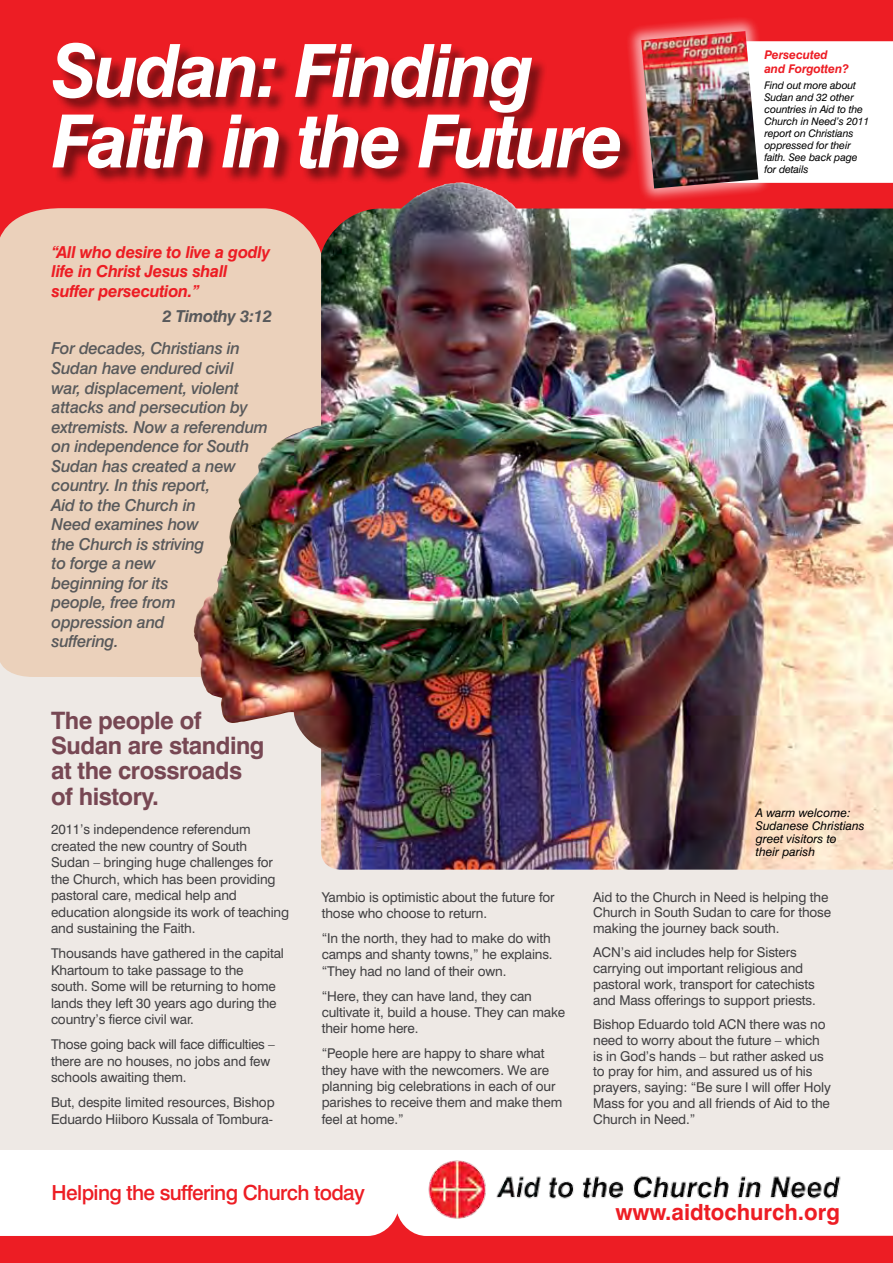
<style>
.page{position:relative;width:893px;height:1263px;background:#fff}
.page>*{position:absolute;margin:0;border:0;box-sizing:border-box;transform-origin:0 0}
.t1{font:italic 700 73.5px/70.5px "Swiss 721 BT";letter-spacing:-.04em;color:#fff}
.t2{font:700 24px/25.2px "Swiss 721 BT";letter-spacing:-.02em;color:#774753}
.t3{font:700 22.35px "Swiss 721 BT";color:#ed1d24}
.t4{font:500 20.85px "Swiss 721 BT";letter-spacing:-.03em;color:#ed1d24}
.t5{font:italic 500 16.5px/19.5px "Swiss 721 BT";letter-spacing:-.02em;color:#58595b}
.t6{font:italic 700 16.5px/19.5px "Swiss 721 BT";letter-spacing:-.02em;color:#ed1d24}
.t7{font:italic 700 16.5px "Swiss 721 BT";letter-spacing:-.02em;color:#58595b}
.t8{font:13.5px/16.5px "Swiss 721 BT";letter-spacing:-.01em;color:#414042}
.t9{font:italic 12px/13.2px "Swiss 721 BT";color:#000}
.t10{font:italic 700 12px/13.5px "Swiss 721 BT";letter-spacing:-.01em;color:#ed1d24}
.t11{font:italic 10.5px/12px "Swiss 721 BT";letter-spacing:-.01em;color:#000}
</style>
<div class="page">
<div style="left:0;top:196px;width:893px;height:954px;background:#eee9e5"></div>
<div style="left:0;top:135px;width:402px;height:542px;background:#ebd1bb"></div>
<img style="left:321px;top:254px;width:572px;height:616px">
<img style="left:428px;top:1160px;width:413px;height:53px">
<svg style="left:0;top:1213px;width:893px;height:50px"></svg>
<svg style="left:0;top:0;width:893px;height:254px;background:#c94a4a"></svg>
<div style="left:53px;top:44px;width:584px;height:141px;background:#000;opacity:.5"></div>
<img style="left:194px;top:182px;width:267px;height:461px">
<svg style="left:624px;top:13px;width:269px;height:193px"></svg>
<img style="left:641px;top:31px;width:117px;height:158px">
<svg style="left:0;top:663px;width:28px;height:14px"></svg>
<h1 class="t1" style="left:52px;top:35px;width:574px">Sudan: Finding<br>Faith in the Future</h1>
<p class="t6" style="left:52px;top:242px;width:220px">“All who desire to live a godly life in Christ Jesus shall suffer persecution.”</p>
<p class="t7" style="left:162px;top:306px;width:111px">2 Timothy 3:12</p>
<p class="t5" style="left:52px;top:339px;width:218px">For decades, Christians in<br>Sudan have endured civil<br>war, displacement, violent attacks and persecution by extremists. Now a referendum on independence for South<br>Sudan has created a new country. In this report,<br>Aid to the Church in<br>Need examines how<br>the Church is striving<br>to forge a new<br>beginning for its<br>people, free from<br>oppression and<br>suffering.</p>
<p class="t10" style="left:764px;top:48px;width:86px">Persecuted and Forgotten?</p>
<p class="t11" style="left:764px;top:79px;width:106px">Find out more about<br>Sudan and 32 other countries in Aid to the<br>Church in Need’s 2011 report on Christians oppressed for their faith. See back page for details</p>
<h2 class="t2" style="left:51px;top:708px;width:215px">The people of<br>Sudan are standing at the crossroads of history.</h2>
<p class="t8" style="left:51px;top:821px;width:240px">2011’s independence referendum created the new country of South Sudan – bringing huge challenges for the Church, which has been providing pastoral care, medical help and education alongside its work of teaching and sustaining the Faith.</p>
<p class="t8" style="left:51px;top:945px;width:234px">Thousands have gathered in the capital Khartoum to take passage to the<br>south. Some will be returning to home lands they left 30 years ago during the country’s fierce civil war.</p>
<p class="t8" style="left:51px;top:1036px;width:225px">Those going back will face difficulties – there are no houses, no jobs and few schools awaiting them.</p>
<p class="t8" style="left:51px;top:1094px;width:225px">But, despite limited resources, Bishop<br>Eduardo Hiiboro Kussala of Tombura-</p>
<p class="t8" style="left:322px;top:888px;width:234px">Yambio is optimistic about the future for those who choose to return.</p>
<p class="t8" style="left:322px;top:930px;width:232px">“In the north, they had to make do with camps and shanty towns,” he explains. “They had no land of their own.</p>
<p class="t8" style="left:322px;top:987px;width:245px">“Here, they can have land, they can cultivate it, build a house. They can make their home here.</p>
<p class="t8" style="left:322px;top:1045px;width:242px">“People here are happy to share what they have with the newcomers. We are planning big celebrations in each of our parishes to receive them and make them feel at home.”</p>
<h3 class="t4" style="left:52px;top:1180px;width:315px">Helping the suffering Church today</h3>
<p class="t9" style="left:756px;top:806px;width:110px">A warm welcome:<br>Sudanese Christians greet visitors to<br>their parish</p>
<p class="t8" style="left:593px;top:889px;width:240px;line-height:15.8px">Aid to the Church in Need is helping the<br>Church in South Sudan to care for those making the journey back south.</p>
<p class="t8" style="left:593px;top:945px;width:224px;line-height:15.8px">ACN’s aid includes help for Sisters carrying out important religious and pastoral work, transport for catechists and Mass offerings to support priests.</p>
<p class="t8" style="left:593px;top:1016px;width:239px;line-height:15.8px">Bishop Eduardo told ACN there was no need to worry about the future – which is in God’s hands – but rather asked us to pray for him, and assured us of his prayers, saying: “Be sure I will offer Holy Mass for you and all friends of Aid to the Church in Need.”</p>
<h3 class="t3" style="left:615px;top:1198px;width:226px">www.aidtochurch.org</h3>
</div>
